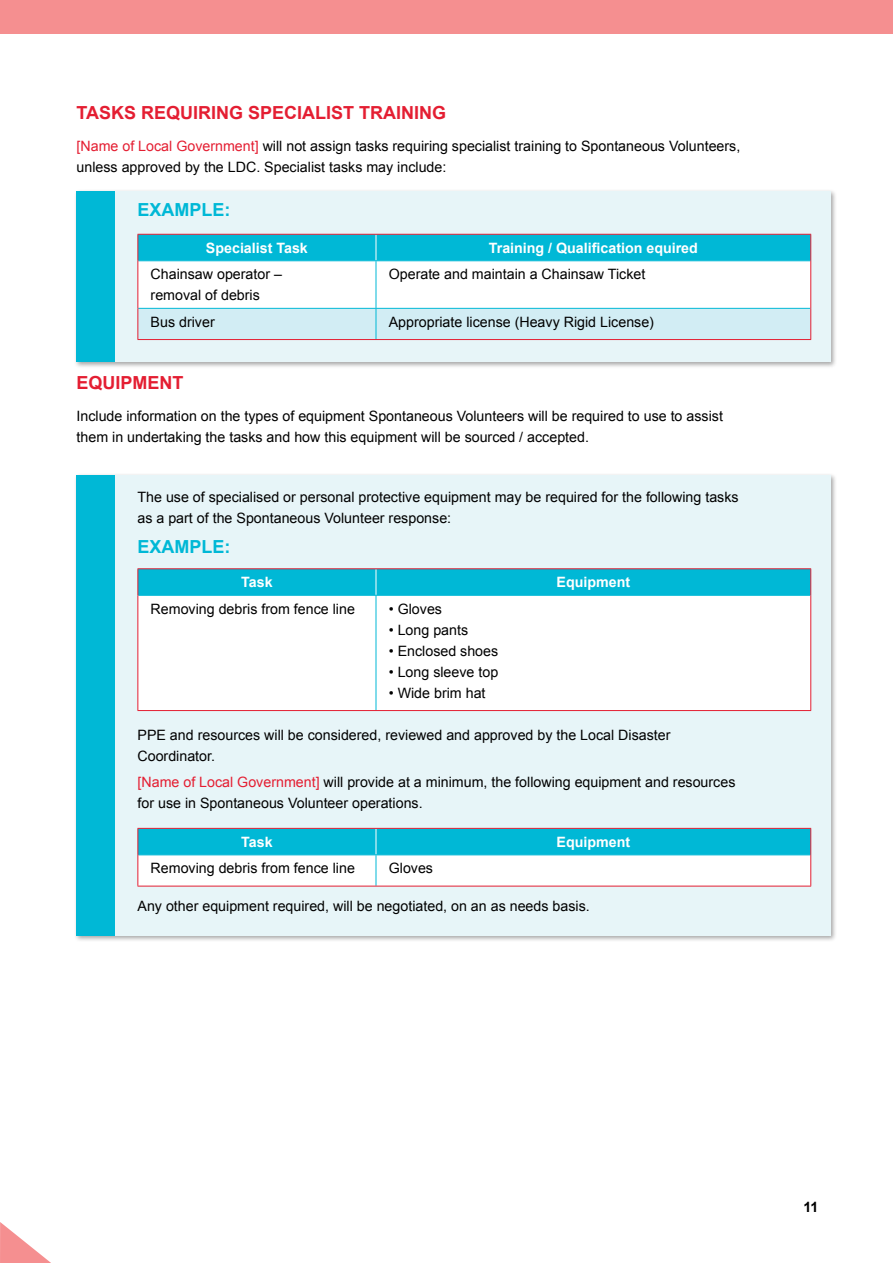
<style>
.page{position:relative;width:893px;height:1263px;background:#fff}
.page>*{position:absolute;margin:0;border:0;box-sizing:border-box;transform-origin:0 0}
.t1{font:700 18px "Arial";color:#e41e32}
.t2{font:700 18px "Arial";color:#00b8d6}
.t3{font:14.25px/21px "Arial";color:#000}
.t4{font:700 14.25px "Arial";color:#fff}
.t5{font:700 14.25px "Arial";color:#000}
.s1{color:#e41e32}
</style>
<div class="page">
<div style="left:74px;top:472px;width:763px;height:470px;background:#000;opacity:.35"></div>
<div style="left:77px;top:475px;width:754px;height:460px;background:#e7f5f8"></div>
<div style="left:77px;top:475px;width:38px;height:460px;background:#00b8d6"></div>
<div style="left:138px;top:596px;width:672px;height:114px;background:#fff"></div>
<hr style="left:138px;top:595px;width:238px;height:1px;background:#00b8d6">
<hr style="left:376px;top:596px;width:1px;height:114px;background:#00b8d6">
<hr style="left:376px;top:595px;width:434px;height:1px;background:#00b8d6">
<hr style="left:137px;top:568px;width:239px;height:1px;background:#e41e32">
<hr style="left:376px;top:568px;width:435px;height:1px;background:#e41e32">
<div style="left:137px;top:569px;width:674px;height:26px;background:#00b8d6"></div>
<hr style="left:137px;top:595px;width:1px;height:115px;background:#e41e32">
<hr style="left:810px;top:595px;width:1px;height:115px;background:#e41e32">
<hr style="left:137px;top:710px;width:239px;height:1px;background:#e41e32">
<hr style="left:376px;top:710px;width:435px;height:1px;background:#e41e32">
<svg style="left:137px;top:828px;width:674px;height:58px;background:#8ad9e7"></svg>
<hr style="left:137px;top:855px;width:1px;height:31px;background:#e41e32">
<hr style="left:810px;top:855px;width:1px;height:31px;background:#e41e32">
<hr style="left:137px;top:886px;width:239px;height:1px;background:#e41e32">
<hr style="left:376px;top:886px;width:435px;height:1px;background:#e41e32">
<div style="left:0;top:0;width:893px;height:34px;background:#f58f90"></div>
<svg style="left:0;top:1222px;width:51px;height:41px"></svg>
<div style="left:74px;top:189px;width:763px;height:179px;background:#000;opacity:.35"></div>
<div style="left:77px;top:191px;width:754px;height:170px;background:#e7f5f8"></div>
<div style="left:77px;top:191px;width:38px;height:170px;background:#00b8d6"></div>
<svg style="left:137px;top:234px;width:674px;height:105px;background:#afe5ef"></svg>
<hr style="left:137px;top:261px;width:1px;height:47px;background:#e41e32">
<hr style="left:810px;top:261px;width:1px;height:47px;background:#e41e32">
<hr style="left:137px;top:308px;width:1px;height:31px;background:#e41e32">
<hr style="left:810px;top:308px;width:1px;height:31px;background:#e41e32">
<hr style="left:137px;top:339px;width:239px;height:1px;background:#e41e32">
<hr style="left:376px;top:339px;width:435px;height:1px;background:#e41e32">
<p class="t1" style="left:77px;top:101px;width:371px">TASKS REQUIRING SPECIALIST TRAINING</p>
<p class="t3" style="left:77px;top:136px;width:665px"><span class="s1">[Name of Local Government]</span> will not assign tasks requiring specialist training to Spontaneous Volunteers, unless approved by the LDC. Specialist tasks may include:</p>
<p class="t2" style="left:137px;top:198px;width:95px">EXAMPLE:</p>
<p class="t4" style="left:206px;top:238px;width:103px">Specialist Task</p>
<p class="t4" style="left:489px;top:238px;width:211px">Training / Qualification equired</p>
<p class="t3" style="left:151px;top:264px;width:133px">Chainsaw operator – removal of debris</p>
<p class="t3" style="left:389px;top:264px;width:258px">Operate and maintain a Chainsaw Ticket</p>
<p class="t3" style="left:151px;top:311px;width:66px">Bus driver</p>
<p class="t3" style="left:389px;top:311px;width:267px">Appropriate license (Heavy Rigid License)</p>
<p class="t1" style="left:77px;top:371px;width:109px">EQUIPMENT</p>
<p class="t3" style="left:77px;top:405px;width:648px">Include information on the types of equipment Spontaneous Volunteers will be required to use to assist them in undertaking the tasks and how this equipment will be sourced / accepted.</p>
<p class="t3" style="left:137px;top:486px;width:603px">The use of specialised or personal protective equipment may be required for the following tasks as a part of the Spontaneous Volunteer response:</p>
<p class="t2" style="left:137px;top:535px;width:95px">EXAMPLE:</p>
<p class="t4" style="left:241px;top:573px;width:33px">Task</p>
<p class="t4" style="left:557px;top:573px;width:75px">Equipment</p>
<p class="t3" style="left:151px;top:598px;width:206px">Removing debris from fence line</p>
<p class="t3" style="left:389px;top:598px;width:55px">• Gloves</p>
<p class="t3" style="left:389px;top:619px;width:81px">• Long pants</p>
<p class="t3" style="left:389px;top:640px;width:111px">• Enclosed shoes</p>
<p class="t3" style="left:389px;top:661px;width:111px">• Long sleeve top</p>
<p class="t3" style="left:389px;top:682px;width:98px">• Wide brim hat</p>
<p class="t3" style="left:137px;top:725px;width:535px">PPE and resources will be considered, reviewed and approved by the Local Disaster<br>Coordinator.</p>
<p class="t3" style="left:137px;top:771px;width:599px"><span class="s1">[Name of Local Government]</span> will provide at a minimum, the following equipment and resources for use in Spontaneous Volunteer operations.</p>
<p class="t4" style="left:241px;top:832px;width:33px">Task</p>
<p class="t4" style="left:557px;top:832px;width:75px">Equipment</p>
<p class="t3" style="left:151px;top:858px;width:206px">Removing debris from fence line</p>
<p class="t3" style="left:389px;top:858px;width:46px">Gloves</p>
<p class="t3" style="left:137px;top:895px;width:454px">Any other equipment required, will be negotiated, on an as needs basis.</p>
<p class="t5" style="left:803px;top:1197px;width:17px">11</p>
</div>
